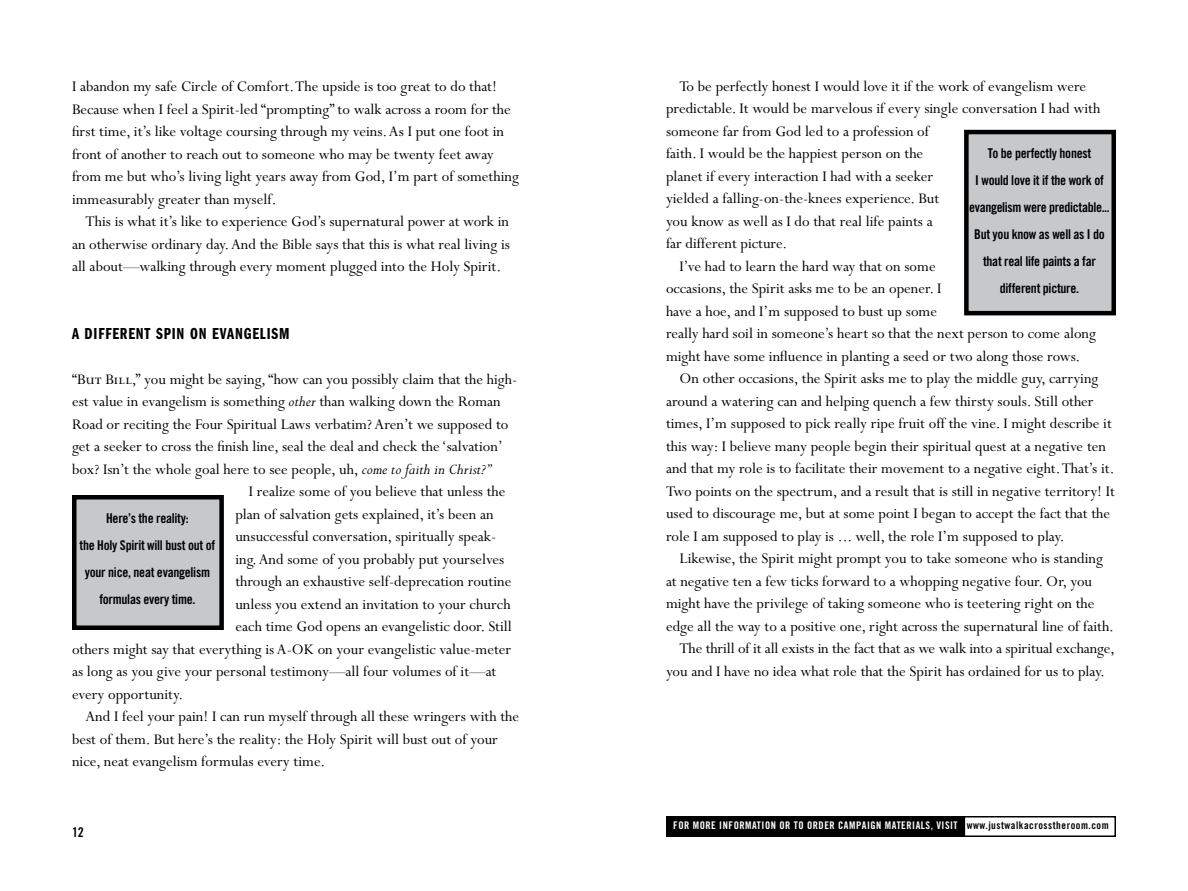
<style>
.page{position:relative;width:1188px;height:891px;background:#fff}
.page>*{position:absolute;margin:0;border:0;box-sizing:border-box;transform-origin:0 0}
.t1{font:16.5px/22.5px "Perpetua";color:#000}
.t2{font:600 extra-condensed 16.5px "Franklin Gothic Itc T";letter-spacing:.05em;color:#000}
.t3{font:13.5px/27px "Trade Gothic Bold Cond Twenty";letter-spacing:-.02em;color:#000;text-align:center}
.t4{font:10.5px "Trade Gothic Bold Cond Twenty";letter-spacing:.05em;color:#fff}
.s1{font-family:"Perpetua SC"}
.s2{font-style:italic}
.s3{color:#000}
</style>
<div class="page">
<div style="left:666px;top:816px;width:450px;height:21px;border:2px solid #000"></div>
<div style="left:667px;top:817px;width:297px;height:19px;background:#000"></div>
<div style="left:666px;top:816px;width:299px;height:21px;border:2px solid #000"></div>
<div style="left:966px;top:132px;width:148px;height:181px;background:#c6c8ca"></div>
<div style="left:964px;top:130px;width:152px;height:185px;border:4px solid #000"></div>
<div style="left:74px;top:497px;width:148px;height:131px;background:#c6c8ca"></div>
<div style="left:72px;top:495px;width:152px;height:135px;border:4px solid #000"></div>
<p class="t1" style="left:72px;top:76px;width:448px">I abandon my safe Circle of Comfort. The upside is too great to do that!<br>Because when I feel a Spirit-led “prompting” to walk across a room for the first time, it’s like voltage coursing through my veins. As I put one foot in front of another to reach out to someone who may be twenty feet away from me but who’s living light years away from God, I’m part of something immeasurably greater than myself.</p>
<p class="t1" style="left:72px;top:211px;width:440px;text-align:justify;text-indent:14px">This is what it’s like to experience God’s supernatural power at work in an otherwise ordinary day. And the Bible says that this is what real living is all about—walking through every moment plugged into the Holy Spirit.</p>
<p class="t2" style="left:72px;top:324px;width:219px">A DIFFERENT SPIN ON EVANGELISM</p>
<p class="t1" style="left:72px;top:368px;width:447px"><span class="s1">“But Bill,”</span> you might be saying, “how can you possibly claim that the high-</p>
<p class="t1" style="left:72px;top:391px;width:430px">est value in evangelism is something <span class="s2">other</span> than walking down the Roman</p>
<p class="t1" style="left:72px;top:413px;width:438px">Road or reciting the Four Spiritual Laws verbatim? Aren’t we supposed to</p>
<p class="t1" style="left:72px;top:436px;width:432px">get a seeker to cross the finish line, seal the deal and check the ‘salvation’</p>
<p class="t1" style="left:72px;top:458px;width:420px">box? Isn’t the whole goal here to see people, uh, <span class="s2">come to faith in Christ?”</span></p>
<p class="t1" style="left:249px;top:481px;width:258px">I realize some of you believe that unless the</p>
<p class="t1" style="left:235px;top:503px;width:260px">plan of salvation gets explained, it’s been an</p>
<p class="t1" style="left:235px;top:526px;width:262px">unsuccessful conversation, spiritually speak-</p>
<p class="t1" style="left:235px;top:548px;width:271px">ing. And some of you probably put yourselves</p>
<p class="t1" style="left:235px;top:571px;width:277px">through an exhaustive self-deprecation routine</p>
<p class="t1" style="left:235px;top:593px;width:277px">unless you extend an invitation to your church</p>
<p class="t1" style="left:235px;top:616px;width:278px">each time God opens an evangelistic door. Still</p>
<p class="t1" style="left:72px;top:638px;width:441px">others might say that everything is A-OK on your evangelistic value-meter</p>
<p class="t1" style="left:72px;top:661px;width:426px">as long as you give your personal testimony—all four volumes of it—at</p>
<p class="t1" style="left:72px;top:683px;width:113px">every opportunity.</p>
<p class="t1" style="left:86px;top:706px;width:435px">And I feel your pain! I can run myself through all these wringers with the</p>
<p class="t1" style="left:72px;top:728px;width:427px">best of them. But here’s the reality: the Holy Spirit will bust out of your</p>
<p class="t1" style="left:72px;top:751px;width:255px">nice, neat evangelism formulas every time.</p>
<p class="t3" style="left:80px;top:505px;width:137px">Here’s the reality:<br>the Holy Spirit will bust out of your nice, neat evangelism formulas every time.</p>
<p class="t3" style="left:72px;top:819px;width:13px">12</p>
<p class="t1" style="left:680px;top:75px;width:408px">To be perfectly honest I would love it if the work of evangelism were</p>
<p class="t1" style="left:666px;top:98px;width:436px">predictable. It would be marvelous if every single conversation I had with</p>
<p class="t1" style="left:666px;top:120px;width:265px">someone far from God led to a profession of</p>
<p class="t1" style="left:666px;top:143px;width:259px">faith. I would be the happiest person on the</p>
<p class="t1" style="left:666px;top:165px;width:269px">planet if every interaction I had with a seeker</p>
<p class="t1" style="left:666px;top:188px;width:275px">yielded a falling-on-the-knees experience. But</p>
<p class="t1" style="left:666px;top:210px;width:268px">you know as well as I do that real life paints a</p>
<p class="t1" style="left:666px;top:233px;width:123px">far different picture.</p>
<p class="t1" style="left:680px;top:255px;width:258px">I’ve had to learn the hard way that on some</p>
<p class="t1" style="left:666px;top:278px;width:277px">occasions, the Spirit asks me to be an opener. I</p>
<p class="t1" style="left:666px;top:300px;width:273px">have a hoe, and I’m supposed to bust up some</p>
<p class="t1" style="left:666px;top:323px;width:432px">really hard soil in someone’s heart so that the next person to come along</p>
<p class="t1" style="left:666px;top:345px;width:416px">might have some influence in planting a seed or two along those rows.</p>
<p class="t1" style="left:680px;top:368px;width:421px">On other occasions, the Spirit asks me to play the middle guy, carrying</p>
<p class="t1" style="left:666px;top:390px;width:429px">around a watering can and helping quench a few thirsty souls. Still other</p>
<p class="t1" style="left:666px;top:413px;width:447px">times, I’m supposed to pick really ripe fruit off the vine. I might describe it</p>
<p class="t1" style="left:666px;top:435px;width:442px">this way: I believe many people begin their spiritual quest at a negative ten</p>
<p class="t1" style="left:666px;top:458px;width:450px">and that my role is to facilitate their movement to a negative eight. That’s it.</p>
<p class="t1" style="left:666px;top:480px;width:450px">Two points on the spectrum, and a result that is still in negative territory! It</p>
<p class="t1" style="left:666px;top:503px;width:446px">used to discourage me, but at some point I began to accept the fact that the</p>
<p class="t1" style="left:666px;top:525px;width:400px">role I am supposed to play is ... well, the role I’m supposed to play.</p>
<p class="t1" style="left:680px;top:548px;width:425px">Likewise, the Spirit might prompt you to take someone who is standing</p>
<p class="t1" style="left:666px;top:570px;width:428px">at negative ten a few ticks forward to a whopping negative four. Or, you</p>
<p class="t1" style="left:666px;top:593px;width:430px">might have the privilege of taking someone who is teetering right on the</p>
<p class="t1" style="left:666px;top:615px;width:450px">edge all the way to a positive one, right across the supernatural line of faith.</p>
<p class="t1" style="left:680px;top:638px;width:437px">The thrill of it all exists in the fact that as we walk into a spiritual exchange,</p>
<p class="t1" style="left:666px;top:660px;width:441px">you and I have no idea what role that the Spirit has ordained for us to play.</p>
<p class="t3" style="left:969px;top:140px;width:142px">To be perfectly honest<br>I would love it if the work of evangelism were predictable...<br>But you know as well as I do that real life paints a far different picture.</p>
<p class="t4" style="left:673px;top:819px;width:437px">FOR MORE INFORMATION OR TO ORDER CAMPAIGN MATERIALS, VISIT <span class="s3">www.justwalkacrosstheroom.com</span></p>
</div>
